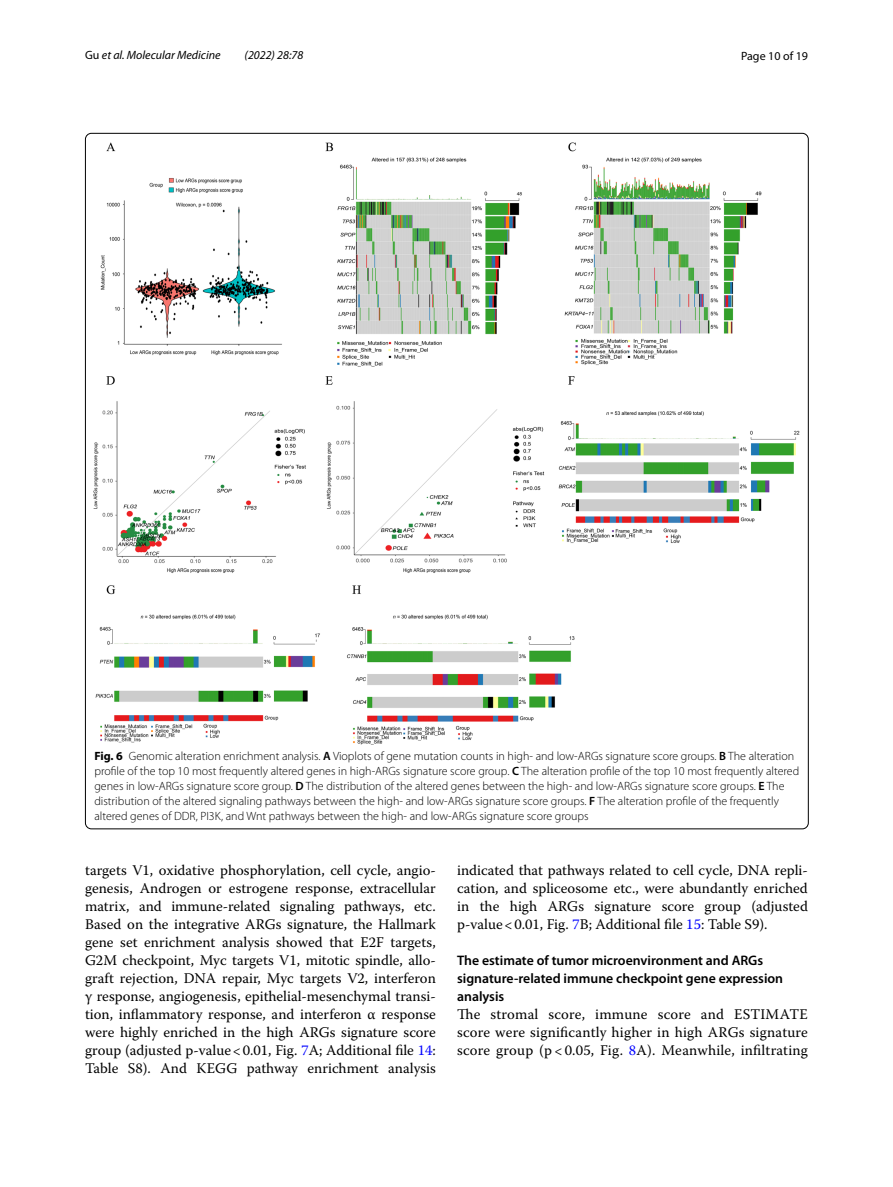
<style>
.page{position:relative;width:893px;height:1187px;background:#fff}
.page>*{position:absolute;margin:0;border:0;box-sizing:border-box;transform-origin:0 0}
.t1{font:14.7px/18px "Warnock Pro";color:#000;text-align:justify}
.t2{font:600 13.8px/18px "Myriad Pro";color:#000}
.t3{font:300 12px/15px "Myriad Pro";color:#000}
.t4{font:italic 12px "Myriad Pro";color:#000}
.t5{font:12px "Myriad Pro";color:#000}
.s1{font-style:normal}
.s2{font-weight:700}
.s3{font-weight:600}
.s4{color:#00f}
</style>
<div class="page">
<img style="left:94px;top:142px;width:706px;height:602px">
<p class="t4" style="left:85px;top:48px;width:137px"><span class="s1">Gu</span> et al. Molecular Medicine</p>
<p class="t4" style="left:245px;top:48px;width:60px">(2022) 28:78</p>
<p class="t5" style="left:741px;top:48px;width:68px">Page 10 of 19</p>
<p class="t3" style="left:94px;top:748px;width:706px"><span class="s2">Fig. 6</span> Genomic alteration enrichment analysis. <span class="s3">A</span> Vioplots of gene mutation counts in high- and low-ARGs signature score groups. <span class="s3">B</span> The alteration profile of the top 10 most frequently altered genes in high-ARGs signature score group. <span class="s3">C</span> The alteration profile of the top 10 most frequently altered genes in low-ARGs signature score group. <span class="s3">D</span> The distribution of the altered genes between the high- and low-ARGs signature score groups. <span class="s3">E</span> The distribution of the altered signaling pathways between the high- and low-ARGs signature score groups. <span class="s3">F</span> The alteration profile of the frequently altered genes of DDR, PI3K, and Wnt pathways between the high- and low-ARGs signature score groups</p>
<p class="t1" style="left:85px;top:860px;width:352px">targets V1, oxidative phosphorylation, cell cycle, angio&shy;genesis, Androgen or estrogene response, extracellular matrix, and immune-related signaling pathways, etc.<br>Based on the integrative ARGs signature, the Hallmark gene set enrichment analysis showed that E2F targets, G2M checkpoint, Myc targets V1, mitotic spindle, allo&shy;graft rejection, DNA repair, Myc targets V2, interferon γ response, angiogenesis, epithelial-mesenchymal transi&shy;tion, inflammatory response, and interferon α response were highly enriched in the high ARGs signature score group (adjusted p-value&lt;0.01, Fig. <span class="s4">7</span>A; Additional file <span class="s4">14</span>:<br>Table S8). And KEGG pathway enrichment analysis</p>
<p class="t1" style="left:457px;top:860px;width:352px">indicated that pathways related to cell cycle, DNA repli&shy;cation, and spliceosome etc., were abundantly enriched in the high ARGs signature score group (adjusted p-value&lt;0.01, Fig. <span class="s4">7</span>B; Additional file <span class="s4">15</span>: Table S9).</p>
<p class="t2" style="left:457px;top:950px;width:328px">The estimate of tumor microenvironment and ARGs signature‑related immune checkpoint gene expression analysis</p>
<p class="t1" style="left:457px;top:1004px;width:352px">The stromal score, immune score and ESTIMATE score were significantly higher in high ARGs signature score group (p &lt; 0.05, Fig. <span class="s4">8</span>A). Meanwhile, infiltrating</p>
</div>
